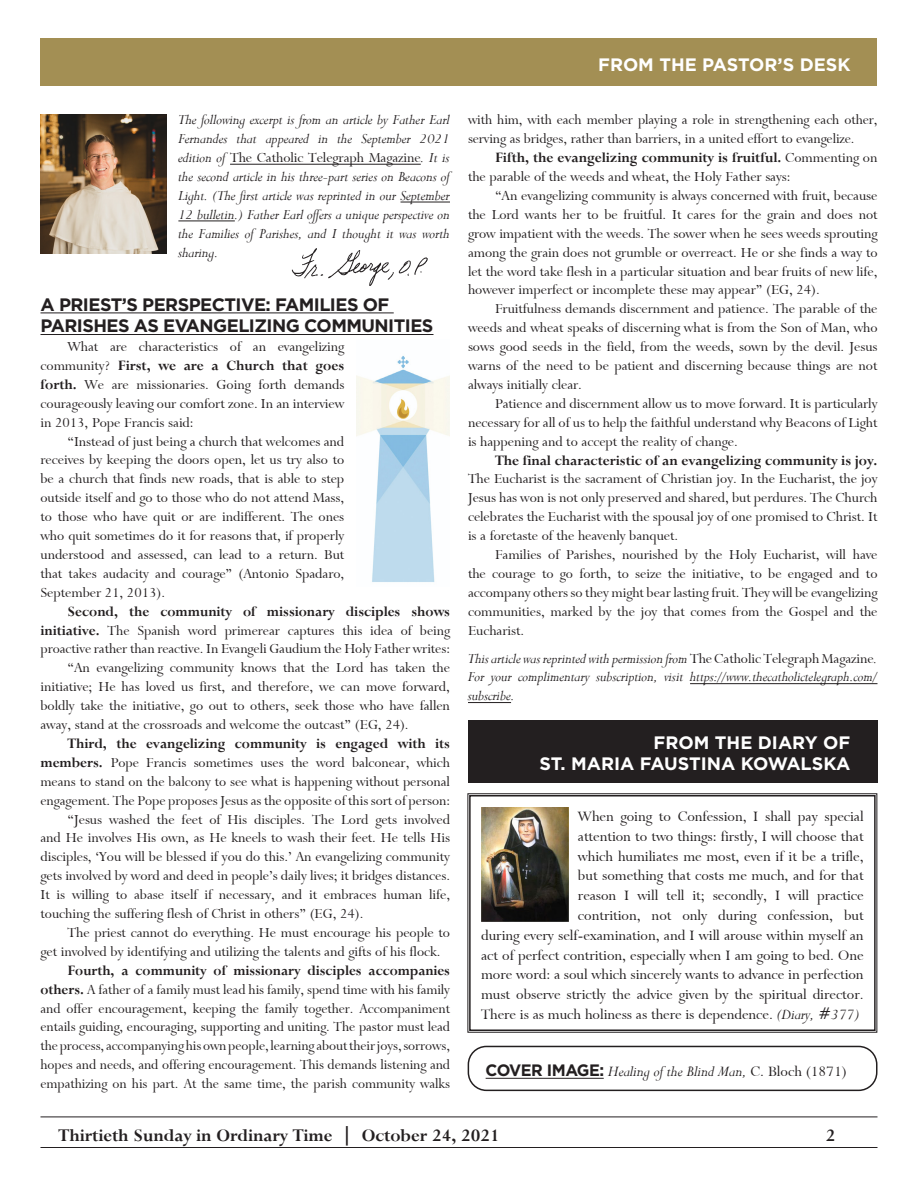
<style>
.page{position:relative;width:918px;height:1188px;background:#fff}
.page>*{position:absolute;margin:0;border:0;box-sizing:border-box;transform-origin:0 0}
.t1{font:19.5px "Bronte Bold SWFTE";color:#231f20}
.t2{font:700 18px/21.6px "Gotham";letter-spacing:-.03em;color:#231f20}
.t3{font:700 18px "Gotham";color:#fff}
.t4{font:16.5px/19.8px "Bronte Regular SWFTE";color:#231f20;text-align:right}
.t5{font:16.5px "Bronte Italic SWFTE";color:#231f20}
.t6{font:15.75px/18.9px "Bronte Regular SWFTE";color:#231f20;text-align:justify}
.t7{font:15.75px/18.9px "Bronte Italic SWFTE";color:#231f20;text-align:justify}
.s1{font-family:"Bronte Regular SWFTE"}
.s2{font-family:"Bronte Bold SWFTE"}
.s3{font-family:"Bronte Italic SWFTE"}
.s4{font-family:"Gotham";font-weight:700}
</style>
<div class="page">
<hr style="left:40px;top:1147px;width:838px;height:1px;background:#231f20">
<hr style="left:40px;top:1117px;width:838px;height:1px;background:#231f20">
<div style="left:40px;top:39px;width:838px;height:47px;background:#a38f54"></div>
<img style="left:41px;top:114px;width:125px;height:140px">
<hr style="left:486px;top:1078px;width:118px;height:1px;background:#231f20">
<div style="left:468px;top:1046px;width:409px;height:45px;border:2px solid #231f20;border-radius:18px"></div>
<img style="left:291px;top:248px;width:137px;height:38px">
<svg style="left:467px;top:793px;width:410px;height:240px"></svg>
<div style="left:469px;top:795px;width:407px;height:236px;border:2px solid #231f20"></div>
<div style="left:468px;top:720px;width:410px;height:63px;background:#231f20"></div>
<img style="left:356px;top:356px;width:94px;height:226px">
<hr style="left:230px;top:164px;width:191px;height:1px;background:#231f20">
<hr style="left:401px;top:202px;width:49px;height:1px;background:#231f20">
<hr style="left:178px;top:221px;width:57px;height:1px;background:#231f20">
<hr style="left:40px;top:313px;width:354px;height:1px;background:#231f20">
<hr style="left:40px;top:334px;width:394px;height:1px;background:#231f20">
<hr style="left:690px;top:683px;width:188px;height:1px;background:#231f20">
<hr style="left:468px;top:702px;width:43px;height:1px;background:#231f20">
<p class="t3" style="left:598px;top:54px;width:254px">FROM THE PASTOR’S DESK</p>
<p class="t7" style="left:178px;top:110px;width:273px">The following excerpt is from an article by Father Earl Fernandes that appeared in the September 2021 edition of <span class="s1">The Catholic Telegraph Magazine</span>. It is the second article in his three-part series on Beacons of Light. (The first article was reprinted in our September 12 bulletin.) Father Earl offers a unique perspective on the Families of Parishes, and I thought it was worth sharing.</p>
<p class="t2" style="left:40px;top:293px;width:395px">A PRIEST’S PERSPECTIVE: FAMILIES OF<br>PARISHES AS EVANGELIZING COMMUNITIES</p>
<p class="t6" style="left:40px;top:337px;width:305px;text-indent:27px">What are characteristics of an evangelizing community? <span class="s2">First, we are a Church that goes forth.</span> We are missionaries. Going forth demands courageously leaving our comfort zone. In an interview in 2013, Pope Francis said:</p>
<p class="t6" style="left:40px;top:432px;width:305px;text-indent:27px">“Instead of just being a church that welcomes and receives by keeping the doors open, let us try also to be a church that finds new roads, that is able to step outside itself and go to those who do not attend Mass, to those who have quit or are indifferent. The ones who quit sometimes do it for reasons that, if properly understood and assessed, can lead to a return. But that takes audacity and courage” (Antonio Spadaro, September 21, 2013).</p>
<p class="t6" style="left:40px;top:602px;width:411px;text-indent:27px"><span class="s2">Second, the community of missionary disciples shows initiative.</span> The Spanish word primerear captures this idea of being proactive rather than reactive. In Evangeli Gaudium the Holy Father writes:</p>
<p class="t6" style="left:40px;top:658px;width:411px;text-indent:27px">“An evangelizing community knows that the Lord has taken the initiative; He has loved us first, and therefore, we can move forward, boldly take the initiative, go out to others, seek those who have fallen away, stand at the crossroads and welcome the outcast” (EG, 24).</p>
<p class="t6" style="left:40px;top:734px;width:411px;text-indent:27px"><span class="s2">Third, the evangelizing community is engaged with its members.</span> Pope Francis sometimes uses the word balconear, which means to stand on the balcony to see what is happening without personal engagement. The Pope proposes Jesus as the opposite of this sort of person:</p>
<p class="t6" style="left:40px;top:810px;width:411px;text-indent:27px">“Jesus washed the feet of His disciples. The Lord gets involved and He involves His own, as He kneels to wash their feet. He tells His disciples, ‘You will be blessed if you do this.’ An evangelizing community gets involved by word and deed in people’s daily lives; it bridges distances.<br>It is willing to abase itself if necessary, and it embraces human life, touching the suffering flesh of Christ in others” (EG, 24).</p>
<p class="t6" style="left:40px;top:923px;width:411px;text-indent:27px">The priest cannot do everything. He must encourage his people to get involved by identifying and utilizing the talents and gifts of his flock.</p>
<p class="t6" style="left:40px;top:961px;width:411px;text-indent:27px"><span class="s2">Fourth, a community of missionary disciples accompanies others.</span> A father of a family must lead his family, spend time with his family and offer encouragement, keeping the family together. Accompaniment entails guiding, encouraging, supporting and uniting. The pastor must lead the process, accompanying his own people, learning about their joys, sorrows, hopes and needs, and offering encouragement. This demands listening and empathizing on his part. At the same time, the parish community walks</p>
<p class="t6" style="left:468px;top:110px;width:411px">with him, with each member playing a role in strengthening each other, serving as bridges, rather than barriers, in a united effort to evangelize.</p>
<p class="t6" style="left:468px;top:148px;width:411px;text-indent:27px"><span class="s2">Fifth, the evangelizing community is fruitful.</span> Commenting on the parable of the weeds and wheat, the Holy Father says:</p>
<p class="t6" style="left:468px;top:186px;width:411px;text-indent:27px">“An evangelizing community is always concerned with fruit, because the Lord wants her to be fruitful. It cares for the grain and does not grow impatient with the weeds. The sower when he sees weeds sprouting among the grain does not grumble or overreact. He or she finds a way to let the word take flesh in a particular situation and bear fruits of new life, however imperfect or incomplete these may appear” (EG, 24).</p>
<p class="t6" style="left:468px;top:299px;width:411px;text-indent:27px">Fruitfulness demands discernment and patience. The parable of the weeds and wheat speaks of discerning what is from the Son of Man, who sows good seeds in the field, from the weeds, sown by the devil. Jesus warns of the need to be patient and discerning because things are not always initially clear.</p>
<p class="t6" style="left:468px;top:394px;width:411px;text-indent:27px">Patience and discernment allow us to move forward. It is particularly necessary for all of us to help the faithful understand why Beacons of Light is happening and to accept the reality of change.</p>
<p class="t6" style="left:468px;top:451px;width:411px;text-indent:27px"><span class="s2">The final characteristic of an evangelizing community is joy.<br></span>The Eucharist is the sacrament of Christian joy. In the Eucharist, the joy Jesus has won is not only preserved and shared, but perdures. The Church celebrates the Eucharist with the spousal joy of one promised to Christ. It is a foretaste of the heavenly banquet.</p>
<p class="t6" style="left:468px;top:545px;width:411px;text-indent:27px">Families of Parishes, nourished by the Holy Eucharist, will have the courage to go forth, to seize the initiative, to be engaged and to accompany others so they might bear lasting fruit. They will be evangelizing communities, marked by the joy that comes from the Gospel and the Eucharist.</p>
<p class="t7" style="left:468px;top:649px;width:411px">This article was reprinted with permission from <span class="s1">The Catholic Telegraph Magazine</span>.<br>For your complimentary subscription, visit https://www.thecatholictelegraph.com/ subscribe.</p>
<p class="t3" style="left:654px;top:732px;width:198px">FROM THE DIARY OF</p>
<p class="t3" style="left:539px;top:754px;width:313px">ST. MARIA FAUSTINA KOWALSKA</p>
<p class="t4" style="left:481px;top:806px;width:384px">When going to Confession, I shall pay special<br>attention to two things: firstly, I will choose that<br>which humiliates me most, even if it be a trifle,<br>but something that costs me much, and for that<br>reason I will tell it; secondly, I will practice<br>contrition, not only during confession, but<br>during every self-examination, and I will arouse within myself an act of perfect contrition, especially when I am going to bed. One more word: a soul which sincerely wants to advance in perfection must observe strictly the advice given by the spiritual director.<br>There is as much holiness as there is dependence. <span class="s3">(Diary, #377)</span></p>
<p class="t5" style="left:486px;top:1062px;width:363px"><span class="s4">COVER IMAGE:</span> Healing of the Blind Man, <span class="s1">C. Bloch (1871)</span></p>
<p class="t1" style="left:58px;top:1123px;width:443px">Thirtieth Sunday in Ordinary Time | October 24, 2021</p>
<p class="t1" style="left:826px;top:1123px;width:11px">2</p>
</div>
